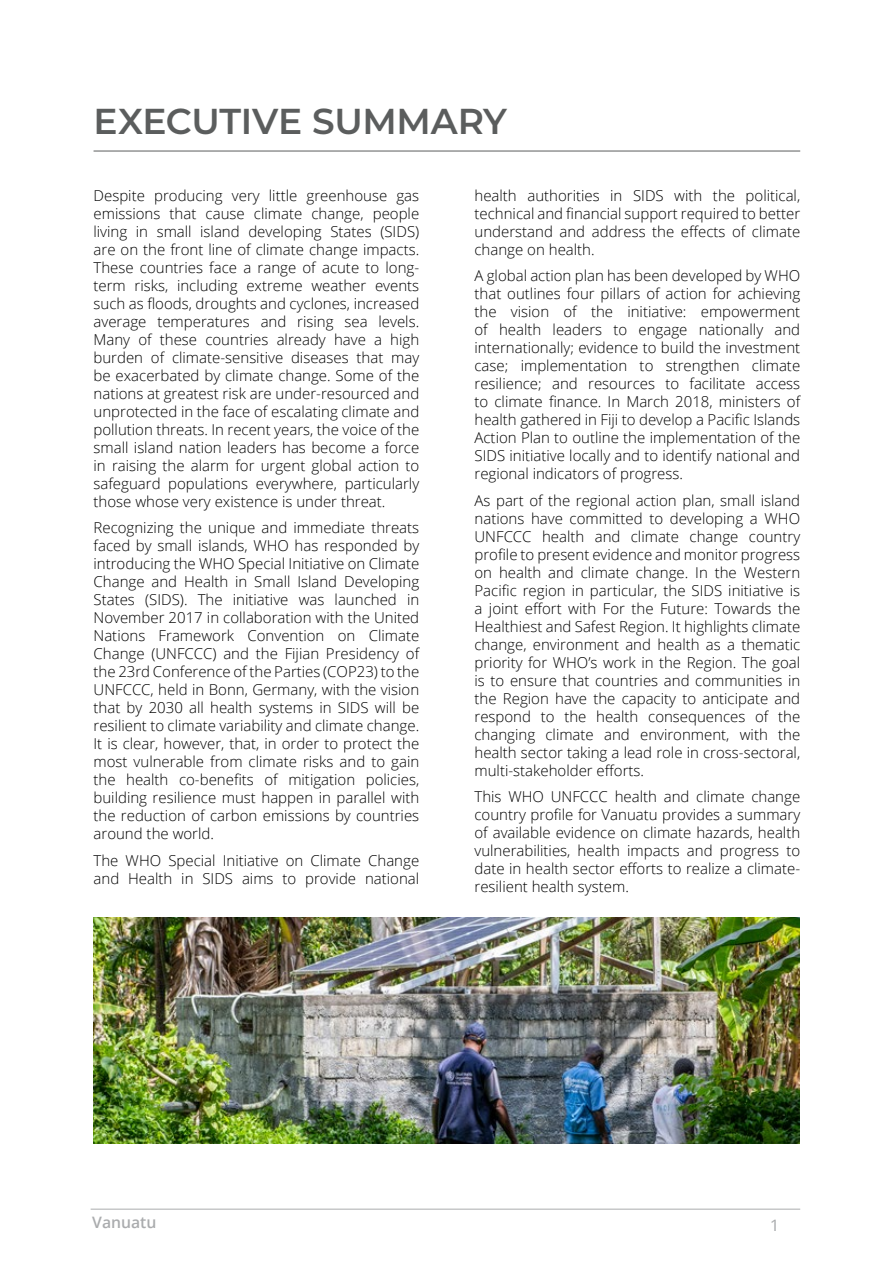
<style>
.page{position:relative;width:893px;height:1263px;background:#fff}
.page>*{position:absolute;margin:0;border:0;box-sizing:border-box;transform-origin:0 0}
.H1_Title{font:600 36px "Montserrat";letter-spacing:-.01em;color:#5b5d5d}
.t1{font:600 15.75px "Open Sans";color:#aaacae}
.t2{font:15.75px "Open Sans";color:#aaacae;scale:1.1 1}
.Body{font:300 15px/18px "Open Sans";color:#000;text-align:justify}
</style>
<div class="page">
<hr style="left:94px;top:151px;width:706px;height:1px;background:#5b5d5d">
<img style="left:94px;top:918px;width:705px;height:226px">
<hr style="left:91px;top:1209px;width:709px;height:1px;background:#aaacae">
<p class="H1_Title" style="left:94px;top:95px;width:415px">EXECUTIVE SU MMARY</p>
<p class="Body" style="left:94px;top:186px;width:327px">Despite producing very little greenhouse gas emissions that cause climate change, people living in small island developing States (SIDS) are on the front line of climate change impacts.<br>These countries face a range of acute to long&shy;term risks, including extreme weather events such as floods, droughts and cyclones, increased average temperatures and rising sea levels.<br>Many of these countries already have a high burden of climate-sensitive diseases that may be exacerbated by climate change. Some of the nations at greatest risk are under-resourced and unprotected in the face of escalating climate and pollution threats. In recent years, the voice of the small island nation leaders has become a force in raising the alarm for urgent global action to safeguard populations everywhere, particularly those whose very existence is under threat.</p>
<p class="Body" style="left:94px;top:518px;width:327px">Recognizing the unique and immediate threats faced by small islands, WHO has responded by introducing the WHO Special Initiative on Climate Change and Health in Small Island Developing States (SIDS). The initiative was launched in November 2017 in collaboration with the United Nations Framework Convention on Climate Change (UNFCCC) and the Fijian Presidency of the 23rd Conference of the Parties (COP23) to the UNFCCC, held in Bonn, Germany, with the vision that by 2030 all health systems in SIDS will be resilient to climate variability and climate change.<br>It is clear, however, that, in order to protect the most vulnerable from climate risks and to gain the health co-benefits of mitigation policies, building resilience must happen in parallel with the reduction of carbon emissions by countries around the world.</p>
<p class="Body" style="left:94px;top:851px;width:327px">The WHO Special Initiative on Climate Change and Health in SIDS aims to provide national</p>
<p class="Body" style="left:474px;top:186px;width:327px">health authorities in SIDS with the political, technical and financial support required to better understand and address the effects of climate change on health.</p>
<p class="Body" style="left:474px;top:266px;width:327px">A global action plan has been developed by WHO that outlines four pillars of action for achieving the vision of the initiative: empowerment of health leaders to engage nationally and internationally; evidence to build the investment case; implementation to strengthen climate resilience; and resources to facilitate access to climate finance. In March 2018, ministers of health gathered in Fiji to develop a Pacific Islands Action Plan to outline the implementation of the SIDS initiative locally and to identify national and regional indicators of progress.</p>
<p class="Body" style="left:474px;top:491px;width:327px">As part of the regional action plan, small island nations have committed to developing a WHO UNFCCC health and climate change country profile to present evidence and monitor progress on health and climate change. In the Western Pacific region in particular, the SIDS initiative is a joint effort with For the Future: Towards the Healthiest and Safest Region. It highlights climate change, environment and health as a thematic priority for WHO’s work in the Region. The goal is to ensure that countries and communities in the Region have the capacity to anticipate and respond to the health consequences of the changing climate and environment, with the health sector taking a lead role in cross-sectoral, multi-stakeholder efforts.</p>
<p class="Body" style="left:474px;top:787px;width:327px">This WHO UNFCCC health and climate change country profile for Vanuatu provides a summary of available evidence on climate hazards, health vulnerabilities, health impacts and progress to date in health sector efforts to realize a climate&shy;resilient health system.</p>
<p class="t1" style="left:92px;top:1212px;width:66px">Vanuatu</p>
<p class="t2" style="left:770px;top:1214px;width:11px">1</p>
</div>
